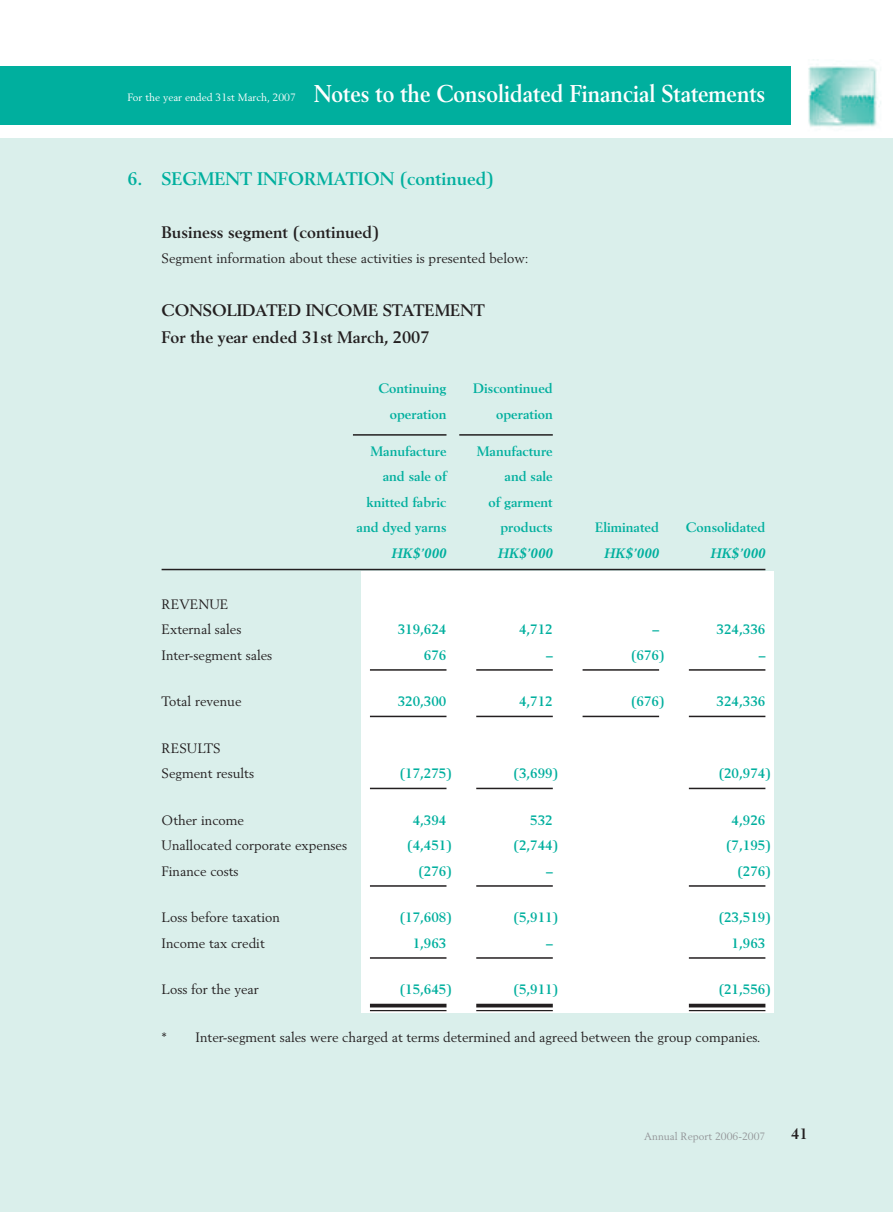
<style>
.page{position:relative;width:893px;height:1212px;background:#fff}
.page>*{position:absolute;margin:0;border:0;box-sizing:border-box;transform-origin:0 0}
.t1{font:700 24px "Berling";color:#fff;scale:.9 1}
.t2{font:700 18px "Berling";color:#00af9e}
.t3{font:700 16.5px/27px "Berling";color:#231f20}
.t4{font:700 15px "Berling";color:#231f20}
.t5{font:700 13.5px "Berling";color:#00af9e}
.t6{font:13.5px/25.5px "Berling";color:#231f20}
.t7{font:italic 700 13.5px "Berling";color:#00af9e}
.t8{font:10.5px "Berling";color:#fff}
.t9{font:10.5px "Berling";color:#939598}
</style>
<div class="page">
<div style="left:0;top:138px;width:893px;height:1074px;background:#daefeb"></div>
<div style="left:0;top:66px;width:791px;height:58px;background:#00af9e"></div>
<img style="left:808px;top:66px;width:73px;height:61px">
<div style="left:361px;top:571px;width:413px;height:441px;background:#fff"></div>
<hr style="left:162px;top:569px;width:603px;height:1px;background:#231f20">
<hr style="left:353px;top:434px;width:93px;height:2px;background:#231f20">
<hr style="left:459px;top:434px;width:94px;height:2px;background:#231f20">
<hr style="left:370px;top:669px;width:76px;height:2px;background:#231f20">
<hr style="left:476px;top:669px;width:77px;height:2px;background:#231f20">
<hr style="left:583px;top:669px;width:76px;height:2px;background:#231f20">
<hr style="left:689px;top:669px;width:76px;height:2px;background:#231f20">
<hr style="left:370px;top:716px;width:76px;height:1px;background:#231f20">
<hr style="left:476px;top:716px;width:77px;height:1px;background:#231f20">
<hr style="left:583px;top:716px;width:76px;height:1px;background:#231f20">
<hr style="left:689px;top:716px;width:76px;height:1px;background:#231f20">
<hr style="left:370px;top:788px;width:76px;height:1px;background:#231f20">
<hr style="left:476px;top:788px;width:77px;height:1px;background:#231f20">
<hr style="left:689px;top:788px;width:76px;height:1px;background:#231f20">
<hr style="left:370px;top:885px;width:76px;height:2px;background:#231f20">
<hr style="left:476px;top:885px;width:77px;height:2px;background:#231f20">
<hr style="left:689px;top:885px;width:76px;height:2px;background:#231f20">
<hr style="left:370px;top:957px;width:76px;height:2px;background:#231f20">
<hr style="left:476px;top:957px;width:77px;height:2px;background:#231f20">
<hr style="left:689px;top:957px;width:76px;height:2px;background:#231f20">
<hr style="left:370px;top:1004px;width:76px;height:3px;background:#231f20">
<hr style="left:370px;top:1010px;width:76px;height:1px;background:#231f20">
<hr style="left:476px;top:1004px;width:77px;height:3px;background:#231f20">
<hr style="left:476px;top:1010px;width:77px;height:1px;background:#231f20">
<hr style="left:689px;top:1004px;width:76px;height:3px;background:#231f20">
<hr style="left:689px;top:1010px;width:76px;height:1px;background:#231f20">
<p class="t8" style="left:128px;top:93px;width:170px">For the year ended 31st March, 2007</p>
<p class="t1" style="left:314px;top:83px;width:503px">Notes to the Consolidated Financial Statements</p>
<p class="t2" style="left:128px;top:172px;width:368px">6. SEGMENT INFORMATION (continued)</p>
<p class="t3" style="left:162px;top:220px;width:219px">Business segment (continued)</p>
<p class="t6" style="left:162px;top:246px;width:368px">Segment information about these activities is presented below:</p>
<p class="t3" style="left:162px;top:298px;width:325px">CONSOLIDATED INCOME STATEMENT<br>For the year ended 31st March, 2007</p>
<p class="t5" style="left:379px;top:383px;width:69px">Continuing</p>
<p class="t5" style="left:473px;top:383px;width:81px">Discontinued</p>
<p class="t5" style="left:390px;top:408px;width:58px">operation</p>
<p class="t5" style="left:496px;top:408px;width:58px">operation</p>
<p class="t5" style="left:370px;top:445px;width:77px">Manufacture</p>
<p class="t5" style="left:477px;top:445px;width:77px">Manufacture</p>
<p class="t5" style="left:383px;top:471px;width:65px">and sale of</p>
<p class="t5" style="left:505px;top:471px;width:50px">and sale</p>
<p class="t5" style="left:366px;top:496px;width:82px">knitted fabric</p>
<p class="t5" style="left:488px;top:496px;width:66px">of garment</p>
<p class="t5" style="left:356px;top:522px;width:91px">and dyed yarns</p>
<p class="t5" style="left:500px;top:522px;width:54px">products</p>
<p class="t5" style="left:595px;top:522px;width:66px">Eliminated</p>
<p class="t5" style="left:686px;top:522px;width:81px">Consolidated</p>
<p class="t7" style="left:391px;top:547px;width:57px">HK$’000</p>
<p class="t7" style="left:498px;top:547px;width:57px">HK$’000</p>
<p class="t7" style="left:604px;top:547px;width:57px">HK$’000</p>
<p class="t7" style="left:710px;top:547px;width:57px">HK$’000</p>
<p class="t6" style="left:162px;top:592px;width:81px">REVENUE<br>External sales</p>
<p class="t5" style="left:398px;top:624px;width:50px">319,624</p>
<p class="t5" style="left:519px;top:624px;width:35px">4,712</p>
<p class="t5" style="left:652px;top:624px;width:8px">–</p>
<p class="t5" style="left:717px;top:624px;width:50px">324,336</p>
<p class="t6" style="left:162px;top:643px;width:112px">Inter-segment sales</p>
<p class="t5" style="left:424px;top:649px;width:24px">676</p>
<p class="t5" style="left:546px;top:649px;width:8px">–</p>
<p class="t5" style="left:631px;top:649px;width:36px">(676)</p>
<p class="t5" style="left:759px;top:649px;width:8px">–</p>
<p class="t6" style="left:162px;top:689px;width:81px">Total revenue</p>
<p class="t5" style="left:398px;top:696px;width:50px">320,300</p>
<p class="t5" style="left:519px;top:696px;width:35px">4,712</p>
<p class="t5" style="left:631px;top:696px;width:36px">(676)</p>
<p class="t5" style="left:717px;top:696px;width:50px">324,336</p>
<p class="t6" style="left:162px;top:736px;width:94px">RESULTS<br>Segment results</p>
<p class="t5" style="left:399px;top:768px;width:54px">(17,275)</p>
<p class="t5" style="left:513px;top:768px;width:47px">(3,699)</p>
<p class="t5" style="left:718px;top:768px;width:54px">(20,974)</p>
<p class="t6" style="left:162px;top:808px;width:84px">Other income</p>
<p class="t5" style="left:413px;top:814px;width:35px">4,394</p>
<p class="t5" style="left:530px;top:814px;width:24px">532</p>
<p class="t5" style="left:732px;top:814px;width:35px">4,926</p>
<p class="t6" style="left:162px;top:833px;width:187px">Unallocated corporate expenses</p>
<p class="t5" style="left:407px;top:840px;width:47px">(4,451)</p>
<p class="t5" style="left:513px;top:840px;width:47px">(2,744)</p>
<p class="t5" style="left:726px;top:840px;width:47px">(7,195)</p>
<p class="t6" style="left:162px;top:859px;width:79px">Finance costs</p>
<p class="t5" style="left:418px;top:865px;width:36px">(276)</p>
<p class="t5" style="left:546px;top:865px;width:8px">–</p>
<p class="t5" style="left:737px;top:865px;width:36px">(276)</p>
<p class="t6" style="left:162px;top:905px;width:120px">Loss before taxation</p>
<p class="t5" style="left:399px;top:912px;width:54px">(17,608)</p>
<p class="t5" style="left:513px;top:912px;width:47px">(5,911)</p>
<p class="t5" style="left:718px;top:912px;width:54px">(23,519)</p>
<p class="t6" style="left:162px;top:931px;width:105px">Income tax credit</p>
<p class="t5" style="left:413px;top:937px;width:35px">1,963</p>
<p class="t5" style="left:546px;top:937px;width:8px">–</p>
<p class="t5" style="left:732px;top:937px;width:35px">1,963</p>
<p class="t6" style="left:162px;top:977px;width:99px">Loss for the year</p>
<p class="t5" style="left:399px;top:984px;width:54px">(15,645)</p>
<p class="t5" style="left:513px;top:984px;width:47px">(5,911)</p>
<p class="t5" style="left:718px;top:984px;width:54px">(21,556)</p>
<p class="t6" style="left:162px;top:1025px;width:600px">* Inter-segment sales were charged at terms determined and agreed between the group companies.</p>
<p class="t9" style="left:644px;top:1131px;width:123px">Annual Report 2006-2007</p>
<p class="t4" style="left:791px;top:1128px;width:18px">41</p>
</div>
